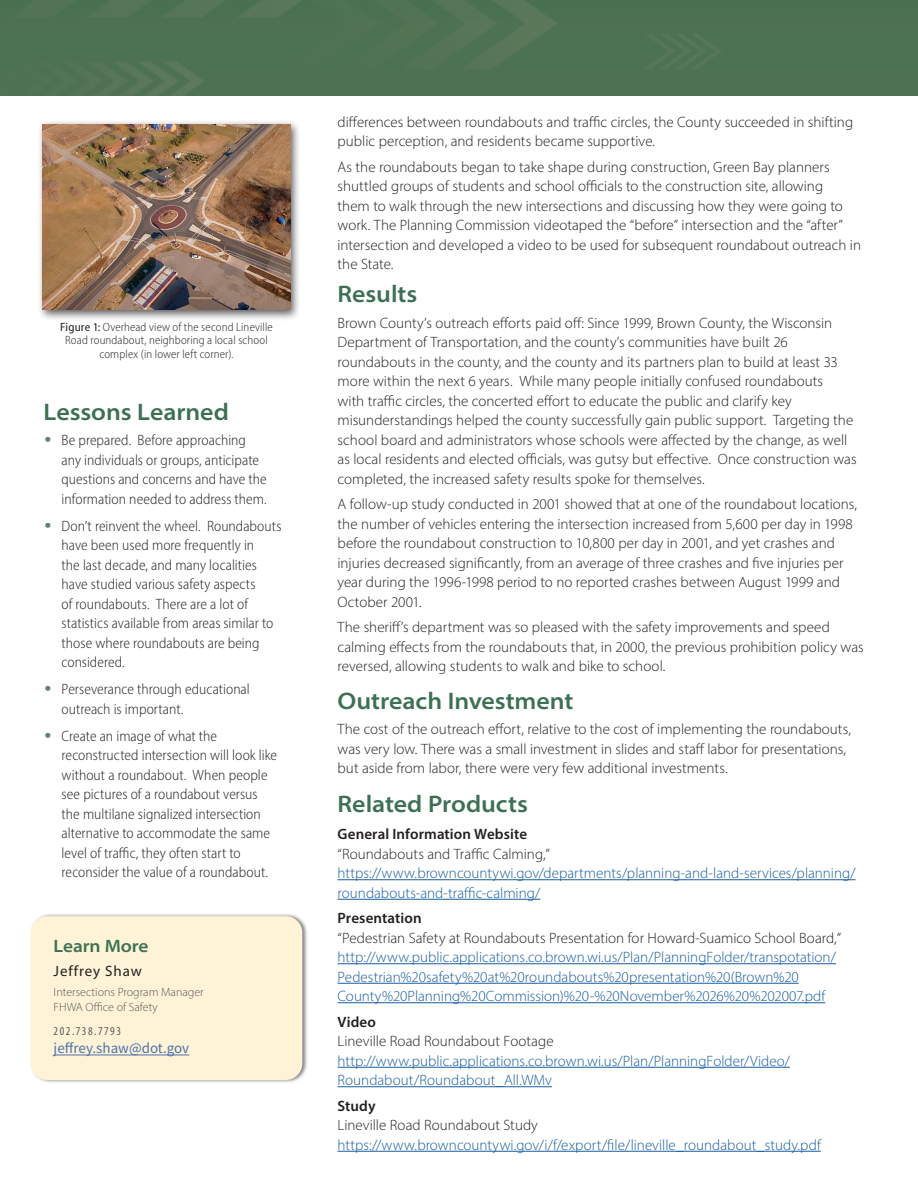
<style>
.page{position:relative;width:918px;height:1188px;background:#fff}
.page>*{position:absolute;margin:0;border:0;box-sizing:border-box;transform-origin:0 0}
.t1{font:600 semi-expanded 24px "Myriad Pro";color:#3d7053}
.t2{font:600 semi-expanded 18px "Myriad Pro";letter-spacing:-.005em;color:#3d7053}
.t3{font:300 15px/19.5px "Myriad Pro";color:#231f20}
.t4{font:300 15px/19.5px "Myriad Pro";color:#175d9e}
.t5{font:300 semi-condensed 15px/19.5px "Myriad Pro";letter-spacing:.005em;color:#231f20}
.t6{font:15px "Source Sans Pro";color:#4d72ac}
.t7{font:15px "Myriad Pro";letter-spacing:.06em;color:#231f20}
.t8{font:300 semi-condensed 12px/13.5px "Myriad Pro";letter-spacing:.015em;color:#231f20;text-align:center}
.t9{font:300 12px/15px "Myriad Pro";color:#57585a}
.t10{font:condensed 12px "Myriad Pro";letter-spacing:.125em;color:#57585a}
.s1{font-weight:400}
.s2{font-weight:600;color:#231f20}
.s3{color:#231f20}
</style>
<div class="page">
<hr style="left:338px;top:1151px;width:483px;height:1px;background:#175d9e">
<hr style="left:338px;top:1086px;width:214px;height:1px;background:#175d9e">
<hr style="left:338px;top:1067px;width:452px;height:1px;background:#175d9e">
<hr style="left:338px;top:1002px;width:487px;height:1px;background:#175d9e">
<hr style="left:338px;top:983px;width:461px;height:1px;background:#175d9e">
<hr style="left:338px;top:963px;width:498px;height:1px;background:#175d9e">
<hr style="left:338px;top:899px;width:202px;height:1px;background:#175d9e">
<hr style="left:338px;top:879px;width:518px;height:1px;background:#175d9e">
<img style="left:0;top:0;width:918px;height:95px">
<div style="left:38px;top:119px;width:263px;height:202px;background:#231f20;opacity:.75"></div>
<img style="left:43px;top:124px;width:247px;height:186px">
<div style="left:30px;top:913px;width:279px;height:170px;background:#231f20;opacity:.56"></div>
<div style="left:31px;top:916px;width:271px;height:164px;background:#fef3d7;border-radius:17px"></div>
<hr style="left:54px;top:1055px;width:135px;height:1px;background:#4d72ac">
<p class="t8" style="left:60px;top:320px;width:214px"><span class="s1">Figure 1:</span> Overhead view of the second Lineville<br>Road roundabout, neighboring a local school complex (in lower left corner).</p>
<h3 class="t1" style="left:44px;top:396px;width:187px">Lessons Learned</h3>
<p class="t5" style="left:62px;top:430px;width:207px;text-indent:-18px"><sup>•</sup> Be prepared. Before approaching any individuals or groups, anticipate questions and concerns and have the information needed to address them.</p>
<p class="t5" style="left:62px;top:516px;width:221px;text-indent:-18px"><sup>•</sup> Don’t reinvent the wheel. Roundabouts have been used more frequently in<br>the last decade, and many localities have studied various safety aspects<br>of roundabouts. There are a lot of statistics available from areas similar to those where roundabouts are being considered.</p>
<p class="t5" style="left:62px;top:679px;width:190px;text-indent:-18px"><sup>•</sup> Perseverance through educational outreach is important.</p>
<p class="t5" style="left:62px;top:726px;width:217px;text-indent:-18px"><sup>•</sup> Create an image of what the reconstructed intersection will look like without a roundabout. When people see pictures of a roundabout versus the multilane signalized intersection alternative to accommodate the same level of trafc, they often start to reconsider the value of a roundabout.</p>
<h3 class="t2" style="left:54px;top:935px;width:97px">Learn More</h3>
<p class="t7" style="left:54px;top:962px;width:90px">Jeffrey Shaw</p>
<p class="t9" style="left:54px;top:984px;width:152px">Intersections Program Manager<br>FHWA Office of Safety</p>
<p class="t10" style="left:54px;top:1024px;width:69px">202.738.7793</p>
<p class="t6" style="left:54px;top:1039px;width:137px">jefrey.shaw@dot.gov</p>
<p class="t3" style="left:338px;top:112px;width:517px">differences between roundabouts and traffic circles, the County succeeded in shifting public perception, and residents became supportive.</p>
<p class="t3" style="left:338px;top:157px;width:525px">As the roundabouts began to take shape during construction, Green Bay planners shuttled groups of students and school officials to the construction site, allowing<br>them to walk through the new intersections and discussing how they were going to work. The Planning Commission videotaped the “before” intersection and the “after” intersection and developed a video to be used for subsequent roundabout outreach in the State.</p>
<h2 class="t1" style="left:338px;top:279px;width:81px">Results</h2>
<p class="t3" style="left:338px;top:313px;width:521px">Brown County’s outreach efforts paid off: Since 1999, Brown County, the Wisconsin Department of Transportation, and the county’s communities have built 26 roundabouts in the county, and the county and its partners plan to build at least 33 more within the next 6 years. While many people initially confused roundabouts<br>with traffic circles, the concerted effort to educate the public and clarify key misunderstandings helped the county successfully gain public support. Targeting the school board and administrators whose schools were affected by the change, as well as local residents and elected officials, was gutsy but effective. Once construction was completed, the increased safety results spoke for themselves.</p>
<p class="t3" style="left:338px;top:494px;width:521px">A follow-up study conducted in 2001 showed that at one of the roundabout locations, the number of vehicles entering the intersection increased from 5,600 per day in 1998 before the roundabout construction to 10,800 per day in 2001, and yet crashes and injuries decreased significantly, from an average of three crashes and five injuries per year during the 1996-1998 period to no reported crashes between August 1999 and October 2001.</p>
<p class="t3" style="left:338px;top:617px;width:528px">The sheriff’s department was so pleased with the safety improvements and speed calming effects from the roundabouts that, in 2000, the previous prohibition policy was reversed, allowing students to walk and bike to school.</p>
<h2 class="t1" style="left:338px;top:685px;width:237px">Outreach Investment</h2>
<p class="t3" style="left:338px;top:719px;width:515px">The cost of the outreach effort, relative to the cost of implementing the roundabouts, was very low. There was a small investment in slides and staff labor for presentations, but aside from labor, there were very few additional investments.</p>
<h2 class="t1" style="left:338px;top:789px;width:192px">Related Products</h2>
<p class="t4" style="left:338px;top:824px;width:520px"><span class="s2">General Information Website<br></span><span class="s3">“Roundabouts and Traffic Calming,” </span>https://www.browncountywi.gov/departments/planning-and-land-services/planning/ roundabouts-and-traffic-calming/</p>
<p class="t4" style="left:338px;top:908px;width:505px"><span class="s2">Presentation<br></span><span class="s3">“Pedestrian Safety at Roundabouts Presentation for Howard-Suamico School Board,” </span>http://www.public.applications.co.brown.wi.us/Plan/PlanningFolder/transpotation/ Pedestrian%20safety%20at%20roundabouts%20presentation%20(Brown%20<br>County%20Planning%20Commission)%20-%20November%2026%20%202007.pdf</p>
<p class="t4" style="left:338px;top:1012px;width:454px"><span class="s2">Video<br></span><span class="s3">Lineville Road Roundabout Footage </span>http://www.public.applications.co.brown.wi.us/Plan/PlanningFolder/Video/ Roundabout/Roundabout_All.WMv</p>
<p class="t4" style="left:338px;top:1096px;width:485px"><span class="s2">Study<br></span><span class="s3">Lineville Road Roundabout Study </span>https://www.browncountywi.gov/i/f/export/file/lineville_roundabout_study.pdf</p>
</div>
